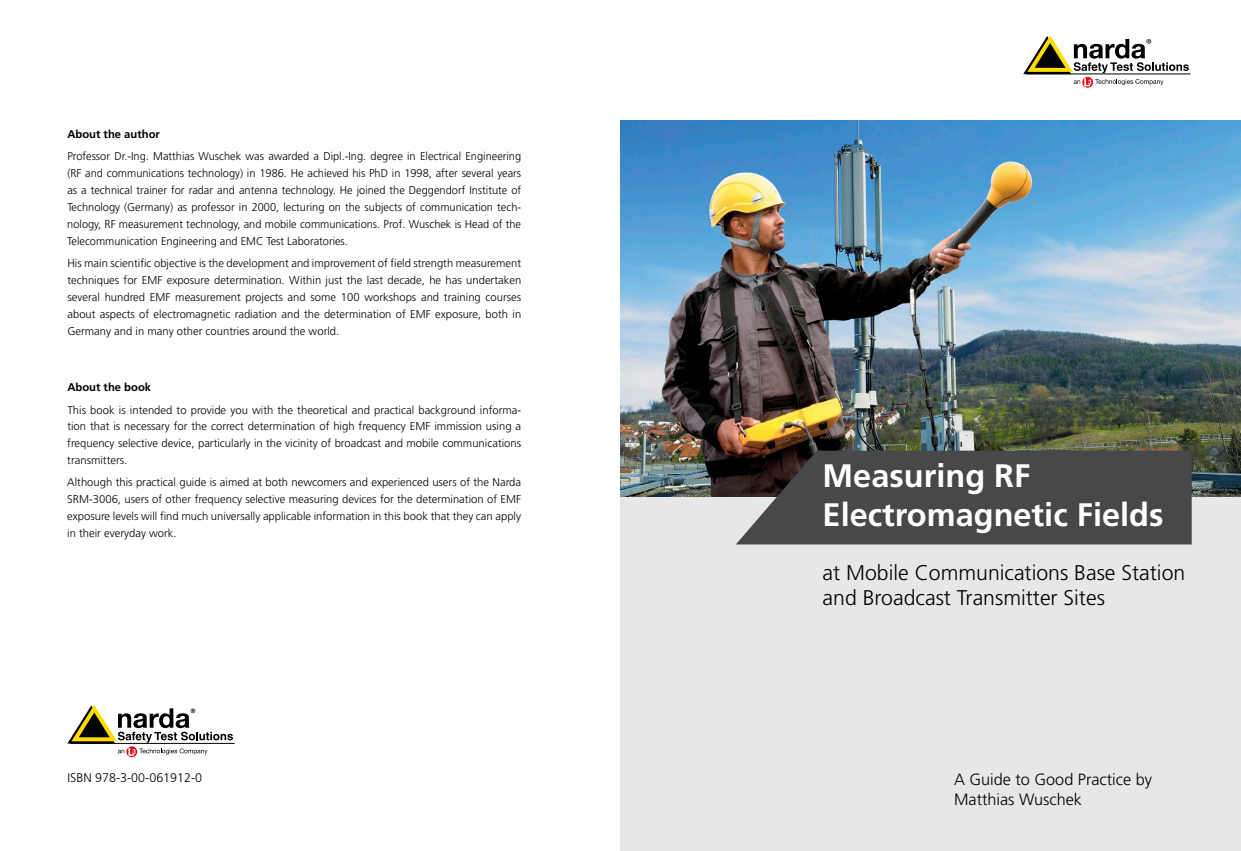
<style>
.page{position:relative;width:1241px;height:851px;background:#fff}
.page>*{position:absolute;margin:0;border:0;box-sizing:border-box;transform-origin:0 0}
.t1{font:700 32.5px/39px "Frutiger LT";color:#fff}
.t2{font:300 21.25px/25.5px "Frutiger LT";color:#000}
.t3{font:300 16.25px/19.5px "Frutiger LT";color:#000}
.t4{font:300 12.5px "Frutiger LT";color:#000}
.t5{font:300 11.25px/16.9px "Frutiger LT";color:#000;text-align:justify}
.s1{font-weight:700}
</style>
<div class="page">
<hr style="left:70px;top:743px;width:164px;height:1px;background:#000">
<svg style="left:126px;top:746px;width:11px;height:11px"></svg>
<svg style="left:67px;top:705px;width:166px;height:50px"></svg>
<img style="left:620px;top:120px;width:620px;height:377px">
<div style="left:620px;top:497px;width:620px;height:353px;background:#e7e7e7"></div>
<hr style="left:1026px;top:74px;width:164px;height:1px;background:#000">
<svg style="left:1023px;top:35px;width:165px;height:51px"></svg>
<svg style="left:735px;top:450px;width:456px;height:94px;background:#474848"></svg>
<p class="t5" style="left:67px;top:123px;width:455px;line-height:22.2px"><span class="s1">About the author<br></span>Professor Dr.-Ing. Matthias Wuschek was awarded a Dipl.-Ing. degree in Electrical Engineering</p>
<p class="t5" style="left:67px;top:165px;width:455px">(RF and communications technology) in 1986. He achieved his PhD in 1998, after several years as a technical trainer for radar and antenna technology. He joined the Deggendorf Institute of Technology (Germany) as professor in 2000, lecturing on the subjects of communication tech&shy;nology, RF measurement technology, and mobile communications. Prof. Wuschek is Head of the Telecommunication Engineering and EMC Test Laboratories.</p>
<p class="t5" style="left:67px;top:255px;width:455px">His main scientific objective is the development and improvement of field strength measurement techniques for EMF exposure determination. Within just the last decade, he has under taken several hundred EMF measurement projects and some 100 workshops and training courses about aspects of electromagnetic radiation and the determination of EMF exposure, both in Germany and in many other countries around the world.</p>
<p class="t5" style="left:67px;top:376px;width:455px;line-height:22.1px"><span class="s1">About the book<br></span>This book is intended to provide you with the theoretical and practical background informa-</p>
<p class="t5" style="left:67px;top:418px;width:455px">tion that is necessary for the correct determination of high frequency EMF immission using a frequency selective device, particularly in the vicinity of broadcast and mobile communications transmitters.</p>
<p class="t5" style="left:67px;top:474px;width:455px">Although this practical guide is aimed at both newcomers and experienced users of the Narda SRM-3006, users of other frequency selective measuring devices for the determination of EMF exposure levels will find much universally applicable information in this book that they can apply in their everyday work.</p>
<p class="t4" style="left:67px;top:770px;width:136px">ISBN 978-3-00-061912-0</p>
<p class="t1" style="left:822px;top:456px;width:342px">Measuring RF<br>Electromagnetic Fields</p>
<p class="t2" style="left:822px;top:560px;width:364px">at Mobile Communications Base Station and Broadcast Transmitter Sites</p>
<p class="t3" style="left:953px;top:769px;width:199px">A Guide to Good Practice by<br>Matthias Wuschek</p>
</div>
